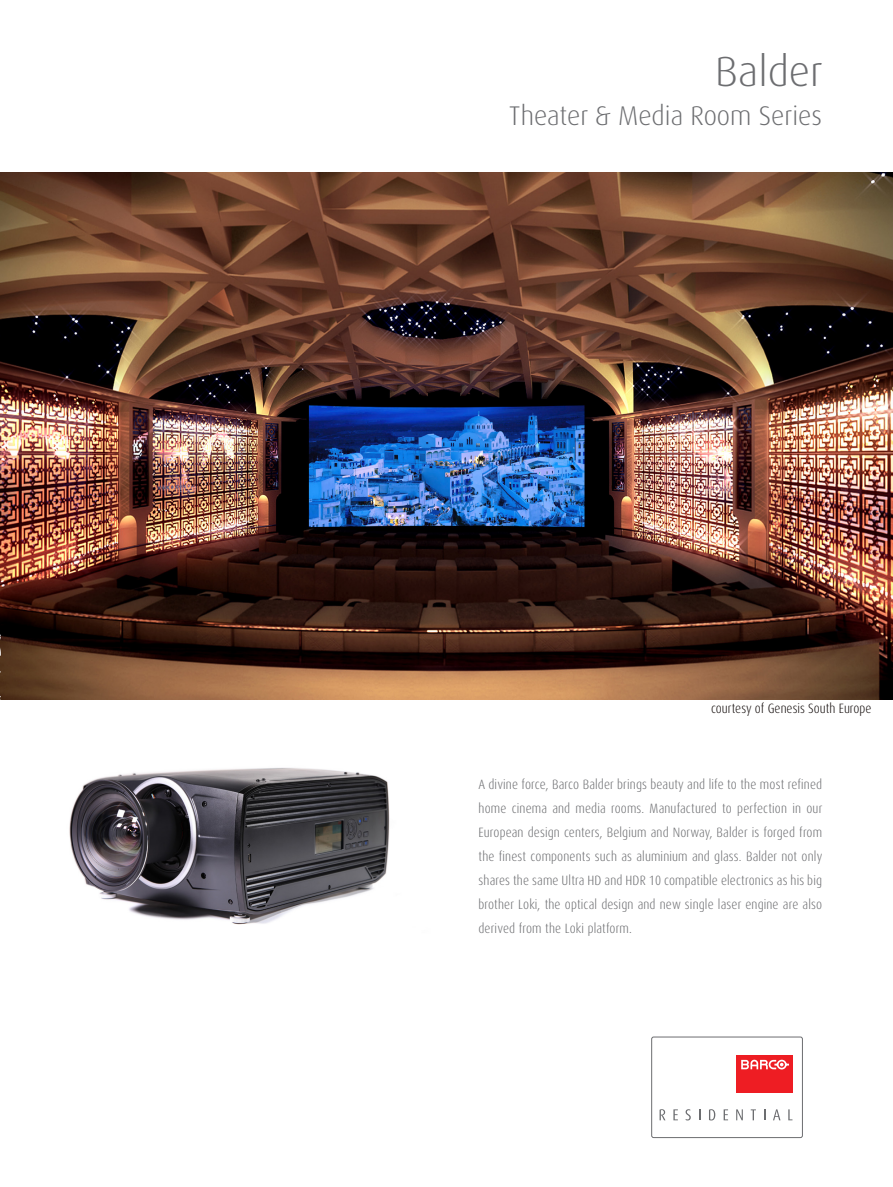
<style>
.page{position:relative;width:893px;height:1187px;background:#fff}
.page>*{position:absolute;margin:0;border:0;box-sizing:border-box;transform-origin:0 0}
.t1{font:300 42px "Dax Pro";color:#6c6d70}
.t2{font:300 27px "Dax Pro";color:#6c6d70}
.avielo_brochure_copy{font:300 condensed 13.5px/24px "Dax Pro";letter-spacing:.01em;color:#6c6d70;text-align:justify}
.t3{font:300 condensed 13.5px "Dax Pro";color:#150e0d}
</style>
<div class="page">
<div style="left:651px;top:1036px;width:152px;height:101px;border:1px solid #6c6d70;border-radius:2px"></div>
<svg style="left:660px;top:1109px;width:5px;height:11px"></svg>
<svg style="left:673px;top:1109px;width:5px;height:11px"></svg>
<svg style="left:685px;top:1109px;width:6px;height:11px"></svg>
<svg style="left:709px;top:1109px;width:6px;height:11px"></svg>
<svg style="left:724px;top:1109px;width:4px;height:11px"></svg>
<svg style="left:736px;top:1109px;width:7px;height:11px"></svg>
<svg style="left:751px;top:1109px;width:5px;height:11px"></svg>
<svg style="left:773px;top:1109px;width:7px;height:11px"></svg>
<svg style="left:788px;top:1109px;width:4px;height:11px"></svg>
<div style="left:736px;top:1054px;width:57px;height:38px;background:#ee1d23"></div>
<svg style="left:741px;top:1059px;width:48px;height:10px"></svg>
<img style="left:0;top:172px;width:893px;height:527px">
<img style="left:69px;top:767px;width:321px;height:158px">
<p class="t1" style="left:715px;top:45px;width:109px">Balder</p>
<p class="t2" style="left:509px;top:98px;width:314px">Theater &amp; Media Room Series</p>
<p class="t3" style="left:711px;top:699px;width:162px">courtesy of Genesis South Europe</p>
<p class="avielo_brochure_copy" style="left:479px;top:772px;width:345px">A divine force, Barco Balder brings beauty and life to the most refined home cinema and media rooms. Manufactured to perfection in our European design centers, Belgium and Norway, Balder is forged from the finest components such as aluminium and glass. Balder not only shares the same Ultra HD and HDR 10 compatible electronics as his big brother Loki, the optical design and new single laser engine are also derived from the Loki platform.</p>
</div>
